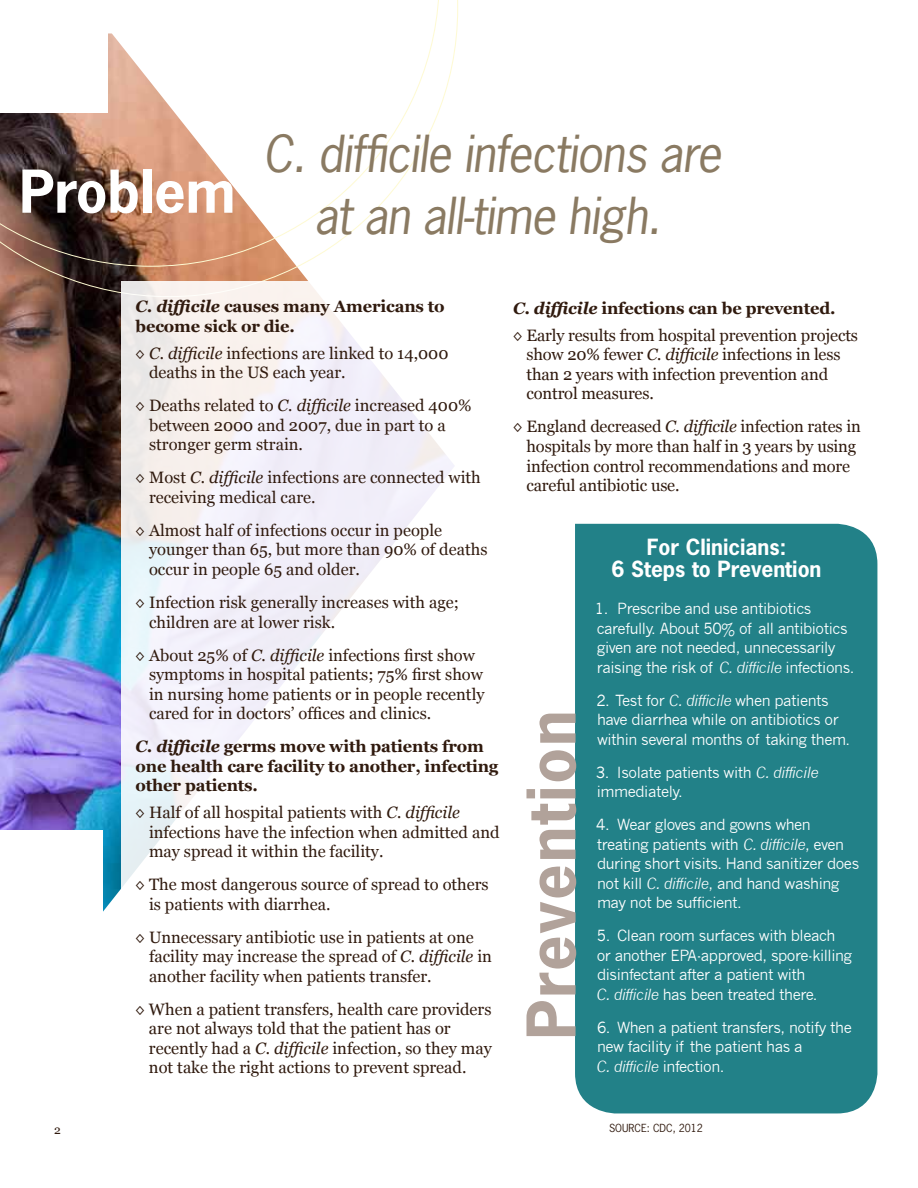
<style>
.page{position:relative;width:918px;height:1188px;background:#fff}
.page>*{position:absolute;margin:0;border:0;box-sizing:border-box;transform-origin:0 0}
.t1{font:700 63px "News Gothic Std";letter-spacing:.03em;color:#b1a29a}
.t2{font:700 55.5px "News Gothic Std";color:#fff}
.t3{font:italic 48px/61.5px "News Gothic Std";letter-spacing:-.02em;color:#8a7a62;text-align:center}
.t4{font:700 21px/22.5px "News Gothic Std";color:#fff;text-align:center}
.t5{font:16.5px/19.5px "Georgia";color:#301a0e}
.t6{font:700 16.5px/19.5px "Georgia";letter-spacing:-.01em;color:#301a0e}
.t7{font:15px/19.5px "News Gothic";letter-spacing:-.03em;color:#fff}
.t8{font:12px "Georgia";color:#301a0e}
.t9{font:10.5px "News Gothic Std";color:#301a0e}
.s1{font-style:italic}
.s2{font-weight:700;font-style:italic}
.s3{font-weight:700}
</style>
<div class="page">
<img style="left:0;top:297px;width:121px;height:615px">
<svg style="left:0;top:0;width:458px;height:297px"></svg>
<svg style="left:0;top:0;width:440px;height:267px"></svg>
<svg style="left:121px;top:282px;width:337px;height:606px"></svg>
<div style="left:0;top:830px;width:103px;height:173px;background:#fff"></div>
<div style="left:0;top:0;width:108px;height:112px;background:#fff"></div>
<div style="left:575px;top:524px;width:302px;height:589px;background:#228188"></div>
<h2 class="t2" style="left:19px;top:155px;width:217px">Problem</h2>
<h3 class="t3" style="left:263px;top:124px;width:459px">C. difficile infections are at an all-time high.</h3>
<p class="t8" style="left:54px;top:1123px;width:8px">2</p>
<p class="t6" style="left:136px;top:297px;width:311px"><span class="s1">C. difficile</span> causes many Americans to become sick or die.</p>
<p class="t5" style="left:149px;top:344px;width:301px;text-indent:-13px">◊ <span class="s1">C. difficile</span> infections are linked to 14,000 deaths in the US each year.</p>
<p class="t5" style="left:149px;top:396px;width:324px;text-indent:-13px">◊ Deaths related to <span class="s1">C. difficile</span> increased 400% between 2000 and 2007, due in part to a stronger germ strain.</p>
<p class="t5" style="left:149px;top:468px;width:333px;text-indent:-13px">◊ Most <span class="s1">C. difficile</span> infections are connected with receiving medical care.</p>
<p class="t5" style="left:149px;top:521px;width:340px;text-indent:-13px">◊ Almost half of infections occur in people younger than 65, but more than 90% of deaths occur in people 65 and older.</p>
<p class="t5" style="left:149px;top:593px;width:311px;text-indent:-13px">◊ Infection risk generally increases with age; children are at lower risk.</p>
<p class="t5" style="left:149px;top:645px;width:337px;text-indent:-13px">◊ About 25% of <span class="s1">C. difficile</span> infections first show symptoms in hospital patients; 75% first show in nursing home patients or in people recently cared for in doctors’ offices and clinics.</p>
<p class="t6" style="left:136px;top:737px;width:364px"><span class="s1">C. difficile</span> germs move with patients from one health care facility to another, infecting other patients.</p>
<p class="t5" style="left:149px;top:803px;width:352px;text-indent:-13px">◊ Half of all hospital patients with <span class="s1">C. difficile </span>infections have the infection when admitted and may spread it within the facility.</p>
<p class="t5" style="left:149px;top:875px;width:341px;text-indent:-13px">◊ The most dangerous source of spread to others is patients with diarrhea.</p>
<p class="t5" style="left:149px;top:928px;width:344px;text-indent:-13px">◊ Unnecessary antibiotic use in patients at one facility may increase the spread of <span class="s1">C. difficile</span> in another facility when patients transfer.</p>
<p class="t5" style="left:149px;top:1000px;width:344px;text-indent:-13px">◊ When a patient transfers, health care providers are not always told that the patient has or recently had a <span class="s1">C. difficile</span> infection, so they may not take the right actions to prevent spread.</p>
<p class="t5" style="left:513px;top:295px;width:346px;line-height:27px"><span class="s2">C. difficile</span> <span class="s3">infections can be prevented.<br></span>◊ Early results from hospital prevention projects</p>
<p class="t5" style="left:527px;top:345px;width:316px">show 20% fewer <span class="s1">C. difficile</span> infections in less than 2 years with infection prevention and control measures.</p>
<p class="t5" style="left:527px;top:417px;width:336px;text-indent:-13px">◊ England decreased <span class="s1">C. difficile</span> infection rates in hospitals by more than half in 3 years by using infection control recommendations and more careful antibiotic use.</p>
<h1 class="t1" style="left:510px;top:1040px;width:331px;rotate:-90deg">Prevention</h1>
<p class="t4" style="left:612px;top:535px;width:212px">For Clinicians:<br>6 Steps to Prevention</p>
<p class="t7" style="left:595px;top:599px;width:261px">1. Prescribe and use antibiotics carefully. About 50% of all antibiotics given are not needed, unnecessarily raising the risk of <span class="s1">C. difficile</span> infections.</p>
<p class="t7" style="left:596px;top:691px;width:255px">2. Test for <span class="s1">C. difficile</span> when patients have diarrhea while on antibiotics or within several months of taking them.</p>
<p class="t7" style="left:596px;top:763px;width:224px">3. Isolate patients with <span class="s1">C. difficile </span>immediately.</p>
<p class="t7" style="left:596px;top:815px;width:265px">4. Wear gloves and gowns when treating patients with <span class="s1">C. difficile</span>, even during short visits. Hand sanitizer does not kill <span class="s1">C. difficile</span>, and hand washing may not be sufficient.</p>
<p class="t7" style="left:596px;top:926px;width:258px">5. Clean room surfaces with bleach or another EPA-approved, spore-killing disinfectant after a patient with<br><span class="s1">C. difficile</span> has been treated there.</p>
<p class="t7" style="left:596px;top:1018px;width:257px">6. When a patient transfers, notify the new facility if the patient has a<br><span class="s1">C. difficile</span> infection.</p>
<p class="t9" style="left:609px;top:1122px;width:95px">SOURCE: CDC, 2012</p>
</div>
